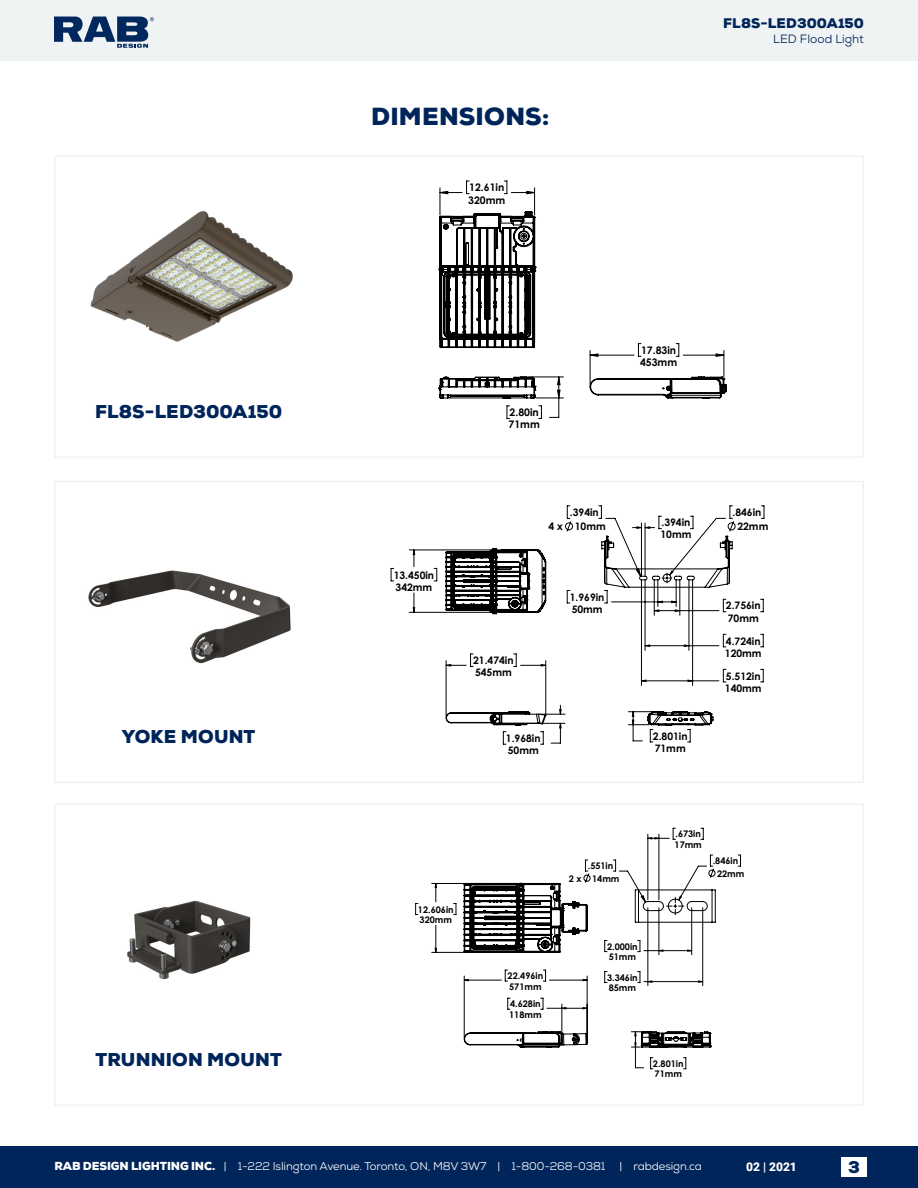
<style>
.page{position:relative;width:918px;height:1188px;background:#fff}
.page>*{position:absolute;margin:0;border:0;box-sizing:border-box;transform-origin:0 0}
.t1{font:900 24px "Nexa";letter-spacing:.01em;color:#00255a}
.t2{font:900 18px "Nexa";letter-spacing:.01em;color:#00255a}
.t3{font:900 16.5px "Nexa";color:#00255a}
.t4{font:900 13.5px "Nexa";letter-spacing:.005em;color:#00255a}
.t5{font:12px "Nexa";color:#00255a}
.t6{font:900 12px "Roboto";color:#fff}
.t7{font:11.25px "Nexa";letter-spacing:-.01em;color:#fff}
.t8{font:700 10.5px/12.1px "Century Gothic";color:#000}
.t9{font:700 10.35px/12px "Century Gothic";color:#000}
.t10{font:700 9.15px/10.6px "Century Gothic";color:#000}
.s1{font-weight:900}
</style>
<div class="page">
<div style="left:0;top:1147px;width:918px;height:41px;background:#00255a"></div>
<div style="left:0;top:0;width:918px;height:60px;background:#f0f3f4"></div>
<svg style="left:54px;top:17px;width:100px;height:31px"></svg>
<div style="left:841px;top:1158px;width:26px;height:19px;background:#fff"></div>
<div style="left:54px;top:156px;width:810px;height:302px;border:2px solid #f0f3f4"></div>
<div style="left:54px;top:481px;width:810px;height:302px;border:2px solid #f0f3f4"></div>
<div style="left:54px;top:804px;width:810px;height:302px;border:2px solid #f0f3f4"></div>
<img style="left:90px;top:211px;width:203px;height:131px">
<img style="left:88px;top:570px;width:203px;height:94px">
<img style="left:127px;top:900px;width:124px;height:80px">
<svg style="left:439px;top:181px;width:125px;height:238px"></svg>
<svg style="left:590px;top:343px;width:136px;height:55px"></svg>
<svg style="left:391px;top:506px;width:373px;height:238px"></svg>
<svg style="left:413px;top:527px;width:280px;height:201px"></svg>
<svg style="left:446px;top:711px;width:100px;height:14px"></svg>
<svg style="left:647px;top:711px;width:66px;height:15px"></svg>
<svg style="left:446px;top:548px;width:100px;height:66px"></svg>
<svg style="left:602px;top:521px;width:133px;height:67px"></svg>
<svg style="left:415px;top:903px;width:3px;height:12px"></svg>
<hr style="left:432px;top:883px;width:90px;height:1px;background:#000">
<hr style="left:432px;top:952px;width:90px;height:1px;background:#000">
<svg style="left:435px;top:828px;width:306px;height:242px"></svg>
<h2 class="t2" style="left:95px;top:399px;width:188px">FL8S-LED300A150</h2>
<h2 class="t2" style="left:122px;top:725px;width:135px">YOKE MOUNT</h2>
<h2 class="t2" style="left:96px;top:1047px;width:188px">TRUNNION MOUNT</h2>
<h1 class="t1" style="left:371px;top:100px;width:180px">DIMENSIONS:</h1>
<p class="t8" style="left:468px;top:181px;width:39px">12.61in<br>320mm</p>
<p class="t8" style="left:509px;top:406px;width:33px">2.80in<br>71mm</p>
<h3 class="t4" style="left:723px;top:14px;width:142px">FL8S-LED300A150</h3>
<p class="t5" style="left:773px;top:31px;width:92px">LED Flood Light</p>
<p class="t8" style="left:640px;top:344px;width:39px">17.83in<br>453mm</p>
<p class="t9" style="left:394px;top:568px;width:42px">13.450in<br>342mm</p>
<p class="t9" style="left:473px;top:654px;width:42px">21.474in<br>545mm</p>
<p class="t9" style="left:733px;top:506px;width:30px">.846in</p>
<p class="t9" style="left:575px;top:505px;width:32px;line-height:14.2px;text-indent:-5px">.394in<br>10mm</p>
<p class="t9" style="left:660px;top:516px;width:32px">.394in<br>10mm</p>
<p class="t9" style="left:549px;top:520px;width:16px">4 x</p>
<p class="t9" style="left:737px;top:520px;width:32px">22mm</p>
<p class="t9" style="left:570px;top:591px;width:36px">1.969in<br>50mm</p>
<p class="t9" style="left:726px;top:599px;width:36px">2.756in<br>70mm</p>
<p class="t9" style="left:725px;top:634px;width:38px">4.724in<br>120mm</p>
<p class="t9" style="left:725px;top:669px;width:38px">5.512in<br>140mm</p>
<p class="t9" style="left:506px;top:732px;width:36px">1.968in<br>50mm</p>
<p class="t9" style="left:653px;top:730px;width:36px">2.801in<br>71mm</p>
<p class="t10" style="left:418px;top:903px;width:37px">12.606in<br>320mm</p>
<p class="t10" style="left:508px;top:970px;width:37px">22.496in<br>571mm</p>
<p class="t10" style="left:509px;top:998px;width:34px">4.628in<br>118mm</p>
<p class="t10" style="left:592px;top:859px;width:29px;line-height:12.6px;text-indent:-4px">.551in<br>14mm</p>
<p class="t10" style="left:569px;top:873px;width:14px">2 x</p>
<p class="t10" style="left:607px;top:941px;width:32px">2.000in<br>51mm</p>
<p class="t10" style="left:607px;top:972px;width:32px">3.346in<br>85mm</p>
<p class="t10" style="left:675px;top:828px;width:29px">.673in<br>17mm</p>
<p class="t10" style="left:717px;top:854px;width:29px;line-height:12.6px;text-indent:-4px">.846in<br>22mm</p>
<p class="t10" style="left:653px;top:1058px;width:32px">2.801in<br>71mm</p>
<p class="t7" style="left:54px;top:1159px;width:649px"><span class="s1">RAB DESIGN LIGHTING INC.</span> | 1-222 Islington Avenue. Toronto, ON, M8V 3W7 | 1-800-268-0381 | rabdesign.ca</p>
<p class="t6" style="left:746px;top:1158px;width:52px">02 | 2021</p>
<h3 class="t3" style="left:848px;top:1156px;width:13px">3</h3>
</div>
